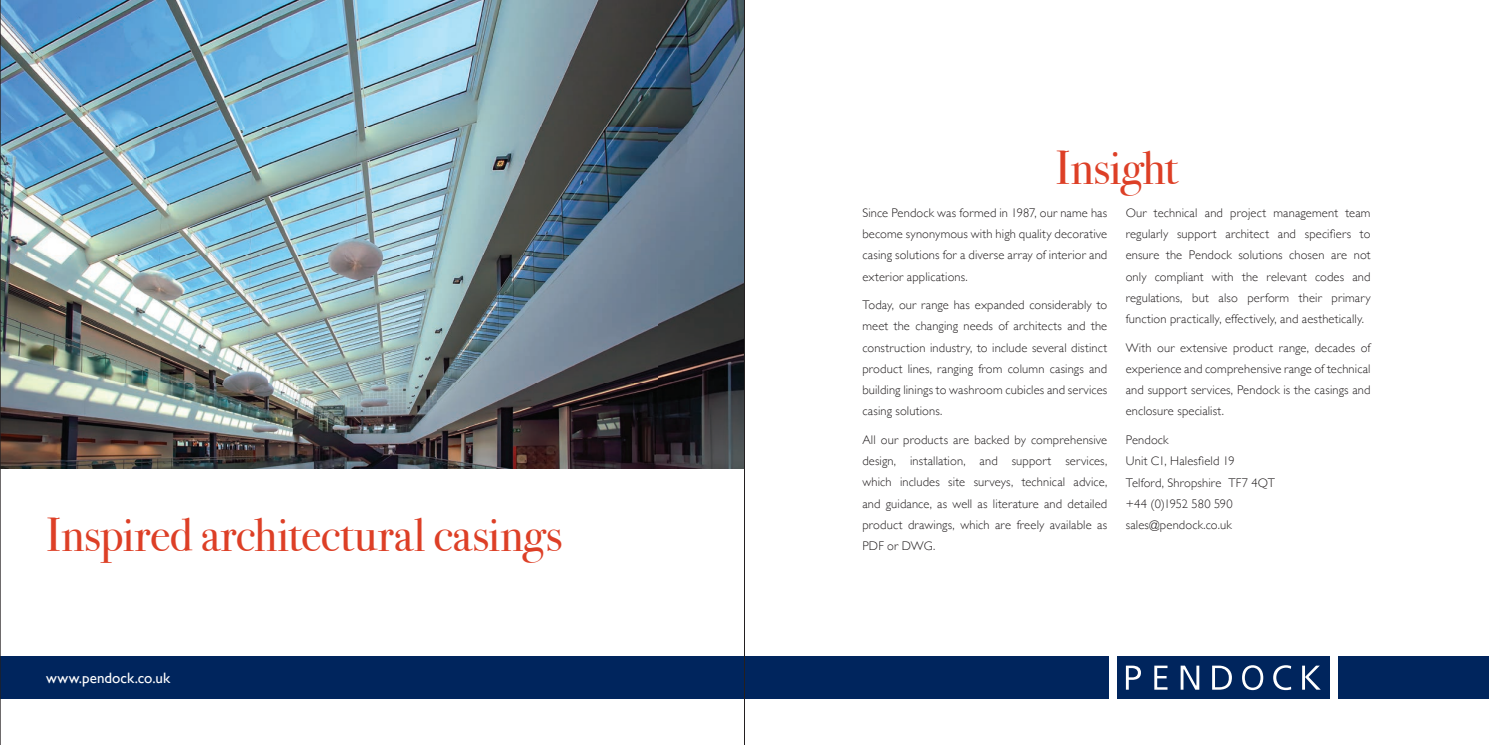
<style>
.page{position:relative;width:1489px;height:745px;background:#fff}
.page>*{position:absolute;margin:0;border:0;box-sizing:border-box;transform-origin:0 0}
.t1{font:47.5px "Bodoni Svty Two ITCTT";letter-spacing:-.005em;color:#dd3f26}
.t2{font:15px "Gill Sans";color:#fff}
.t3{font:300 12.5px/21.2px "Gill Sans";letter-spacing:.01em;color:#231f20;text-align:justify}
</style>
<div class="page">
<div style="left:1117px;top:656px;width:212px;height:42px;background:#00255d"></div>
<svg style="left:1125px;top:665px;width:15px;height:24px"></svg>
<svg style="left:1154px;top:665px;width:13px;height:24px"></svg>
<svg style="left:1180px;top:665px;width:19px;height:24px"></svg>
<svg style="left:1212px;top:665px;width:19px;height:24px"></svg>
<svg style="left:1242px;top:665px;width:21px;height:24px"></svg>
<svg style="left:1273px;top:665px;width:17px;height:24px"></svg>
<svg style="left:1302px;top:665px;width:18px;height:24px"></svg>
<div style="left:1338px;top:656px;width:150px;height:42px;background:#00255d"></div>
<div style="left:0;top:656px;width:1108px;height:42px;background:#00255d"></div>
<img style="left:1px;top:0;width:743px;height:468px">
<hr style="left:744px;top:0;width:1px;height:744px;background:#231f20">
<hr style="left:0;top:0;width:1px;height:744px;background:#231f20">
<h1 class="t1" style="left:46px;top:495px;width:518px">Inspired architectural casings</h1>
<p class="t2" style="left:46px;top:668px;width:126px">www.pendock.co.uk</p>
<h1 class="t1" style="left:1055px;top:128px;width:124px">Insight</h1>
<p class="t3" style="left:862px;top:201px;width:246px">Since Pendock was formed in 1987, our name has become synonymous with high quality decorative casing solutions for a diverse array of interior and exterior applications.</p>
<p class="t3" style="left:862px;top:293px;width:246px">Today, our range has expanded considerably to meet the changing needs of architects and the construction industry, to include several distinct product lines, ranging from column casings and building linings to washroom cubicles and services casing solutions.</p>
<p class="t3" style="left:862px;top:428px;width:246px">All our products are backed by comprehensive design, installation, and support services, which includes site surveys, technical advice, and guidance, as well as literature and detailed product drawings, which are freely available as PDF or DWG.</p>
<p class="t3" style="left:1125px;top:428px;width:151px;text-align:left">Pendock<br>Unit C1, Halesfield 19<br>Telford, Shropshire TF7 4QT +44 (0)1952 580 590 sales@pendock.co.uk</p>
<p class="t3" style="left:1125px;top:201px;width:246px">Our technical and project management team regularly support architect and specifiers to ensure the Pendock solutions chosen are not only compliant with the relevant codes and regulations, but also perform their primary function practically, effectively, and aesthetically.</p>
<p class="t3" style="left:1125px;top:336px;width:246px">With our extensive product range, decades of experience and comprehensive range of technical and support services, Pendock is the casings and enclosure specialist.</p>
</div>
